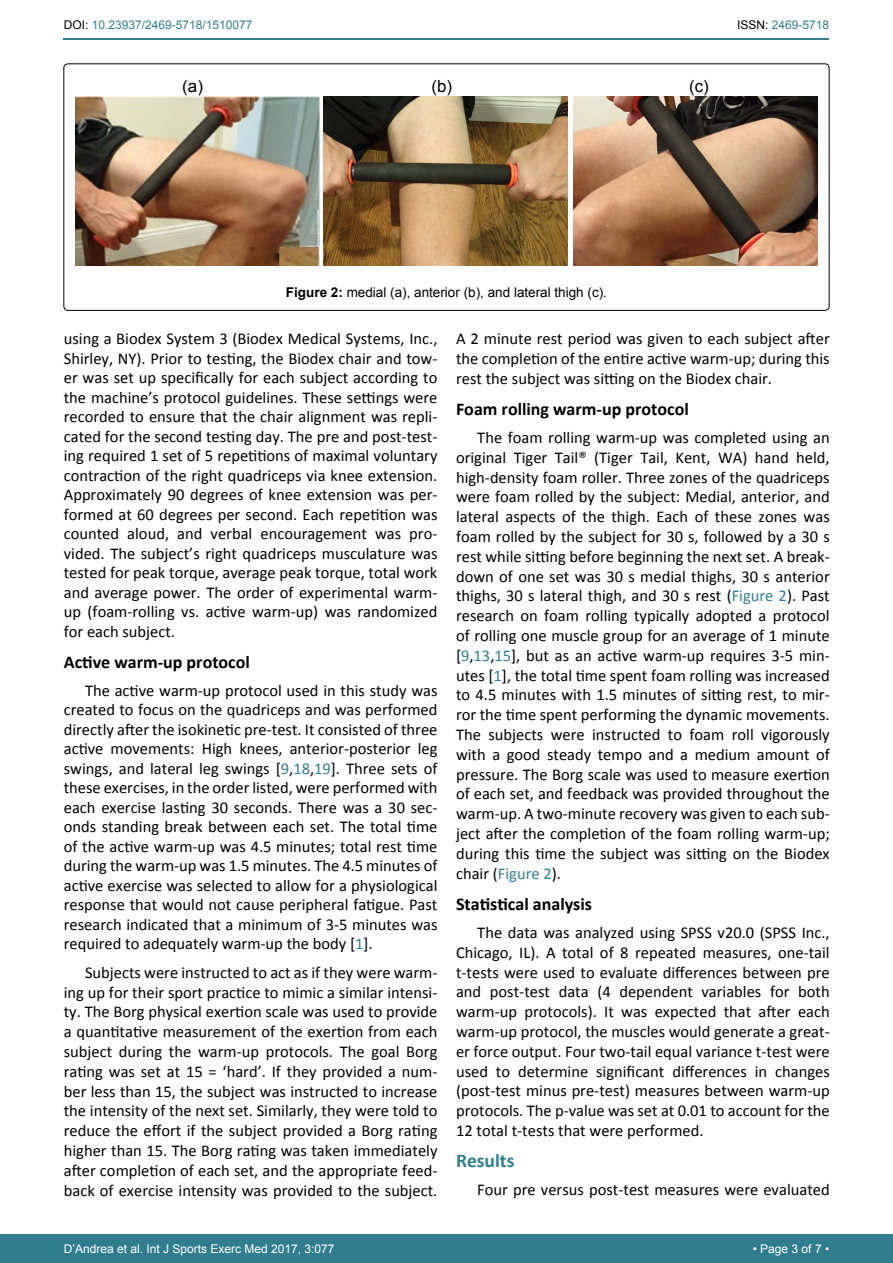
<style>
.page{position:relative;width:893px;height:1263px;background:#fff}
.page>*{position:absolute;margin:0;border:0;box-sizing:border-box;transform-origin:0 0}
.t1{font:700 19.5px "Calibri";color:#30808d}
.t2{font:700 18px "Calibri";color:#000}
.t3{font:16.8px "Arial";color:#000}
.t4{font:16.5px/19.8px "Calibri";color:#000;text-align:justify}
.t5{font:13.5px "Arial";color:#000}
.t6{font:12px "Arial";color:#fff}
.t7{font:12px "Arial";color:#30808d}
.s1{color:#000}
.s2{font-weight:700}
.s3{color:#30808d}
</style>
<div class="page">
<hr style="left:64px;top:38px;width:765px;height:2px;background:#30808d">
<div style="left:0;top:1234px;width:893px;height:29px;background:#307d8d"></div>
<div style="left:64px;top:64px;width:765px;height:246px;border:1px solid #000;border-radius:4px"></div>
<img style="left:324px;top:96px;width:244px;height:170px">
<img style="left:574px;top:96px;width:244px;height:170px">
<img style="left:76px;top:97px;width:244px;height:169px">
<p class="t7" style="left:64px;top:17px;width:190px"><span class="s1">DOI:</span> 10.23937/2469-5718/1510077</p>
<p class="t7" style="left:737px;top:17px;width:94px"><span class="s1">ISSN:</span> 2469-5718</p>
<p class="t3" style="left:182px;top:75px;width:22px">(a)</p>
<p class="t3" style="left:431px;top:75px;width:22px">(b)</p>
<p class="t3" style="left:689px;top:75px;width:21px">(c)</p>
<p class="t5" style="left:286px;top:283px;width:323px"><span class="s2">Figure 2:</span> medial (a), anterior (b), and lateral thigh (c).</p>
<p class="t4" style="left:64px;top:329px;width:375px">using a Biodex System 3 (Biodex Medical Systems, Inc., Shirley, NY). Prior to testing, the Biodex chair and tow&shy;er was set up specifically for each subject according to the machine’s protocol guidelines. These settings were recorded to ensure that the chair alignment was repli&shy;cated for the second testing day. The pre and post-test&shy;ing required 1 set of 5 repetitions of maximal voluntary contraction of the right quadriceps via knee extension.<br>Approximately 90 degrees of knee extension was per&shy;formed at 60 degrees per second. Each repetition was counted aloud, and verbal encouragement was pro&shy;vided. The subject’s right quadriceps musculature was tested for peak torque, average peak torque, total work and average power. The order of experimental warm&shy;up (foam-rolling vs. active warm-up) was randomized for each subject.</p>
<p class="t2" style="left:64px;top:651px;width:188px">Active warm-up protocol</p>
<p class="t4" style="left:64px;top:681px;width:375px;text-indent:21px">The active warm-up protocol used in this study was created to focus on the quadriceps and was performed directly after the isokinetic pre-test. It consisted of three active movements: High knees, anterior-posterior leg swings, and lateral leg swings [<span class="s3">9</span>,<span class="s3">18</span>,<span class="s3">19</span>]. Three sets of these exercises, in the order listed, were performed with each exercise lasting 30 seconds. There was a 30 sec&shy;onds standing break between each set. The total time of the active warm-up was 4.5 minutes; total rest time during the warm-up was 1.5 minutes. The 4.5 minutes of active exercise was selected to allow for a physiological response that would not cause peripheral fatigue. Past research indicated that a minimum of 3-5 minutes was required to adequately warm-up the body [<span class="s3">1</span>].</p>
<p class="t4" style="left:64px;top:962px;width:375px;text-indent:21px">Subjects were instructed to act as if they were warm&shy;ing up for their sport practice to mimic a similar intensi&shy;ty. The Borg physical exertion scale was used to provide a quantitative measurement of the exertion from each subject during the warm-up protocols. The goal Borg rating was set at 15 = ‘hard’. If they provided a num&shy;ber less than 15, the subject was instructed to increase the intensity of the next set. Similarly, they were told to reduce the effort if the subject provided a Borg rating higher than 15. The Borg rating was taken immediately after completion of each set, and the appropriate feed&shy;back of exercise intensity was provided to the subject.</p>
<p class="t4" style="left:456px;top:329px;width:375px">A 2 minute rest period was given to each subject after the completion of the entire active warm-up; during this rest the subject was sitting on the Biodex chair.</p>
<p class="t2" style="left:456px;top:397px;width:234px">Foam rolling warm-up protocol</p>
<p class="t4" style="left:456px;top:428px;width:375px;text-indent:21px">The foam rolling warm-up was completed using an original Tiger Tail® (Tiger Tail, Kent, WA) hand held, high-density foam roller. Three zones of the quadriceps were foam rolled by the subject: Medial, anterior, and lateral aspects of the thigh. Each of these zones was foam rolled by the subject for 30 s, followed by a 30 s rest while sitting before beginning the next set. A break&shy;down of one set was 30 s medial thighs, 30 s anterior thighs, 30 s lateral thigh, and 30 s rest (<span class="s3">Figure 2</span>). Past research on foam rolling typically adopted a protocol of rolling one muscle group for an average of 1 minute [<span class="s3">9</span>,<span class="s3">13</span>,<span class="s3">15</span>], but as an active warm-up requires 3-5 min&shy;utes [<span class="s3">1</span>], the total time spent foam rolling was increased to 4.5 minutes with 1.5 minutes of sitting rest, to mir&shy;ror the time spent performing the dynamic movements.<br>The subjects were instructed to foam roll vigorously with a good steady tempo and a medium amount of pressure. The Borg scale was used to measure exertion of each set, and feedback was provided throughout the warm-up. A two-minute recovery was given to each sub&shy;ject after the completion of the foam rolling warm-up; during this time the subject was sitting on the Biodex chair (<span class="s3">Figure 2</span>).</p>
<p class="t2" style="left:456px;top:892px;width:138px">Statistical analysis</p>
<p class="t4" style="left:456px;top:923px;width:375px;text-indent:21px">The data was analyzed using SPSS v20.0 (SPSS Inc., Chicago, IL). A total of 8 repeated measures, one-tail t-tests were used to evaluate differences between pre and post-test data (4 dependent variables for both warm-up protocols). It was expected that after each warm-up protocol, the muscles would generate a great&shy;er force output. Four two-tail equal variance t-test were used to determine significant differences in changes (post-test minus pre-test) measures between warm-up protocols. The p-value was set at 0.01 to account for the 12 total t-tests that were performed.</p>
<p class="t1" style="left:456px;top:1148px;width:60px">Results</p>
<p class="t4" style="left:477px;top:1180px;width:354px">Four pre versus post-test measures were evaluated</p>
<p class="t6" style="left:64px;top:1241px;width:272px">D’Andrea et al. Int J Sports Exerc Med 2017, 3:077</p>
<p class="t6" style="left:753px;top:1241px;width:78px">• Page 3 of 7 •</p>
</div>
